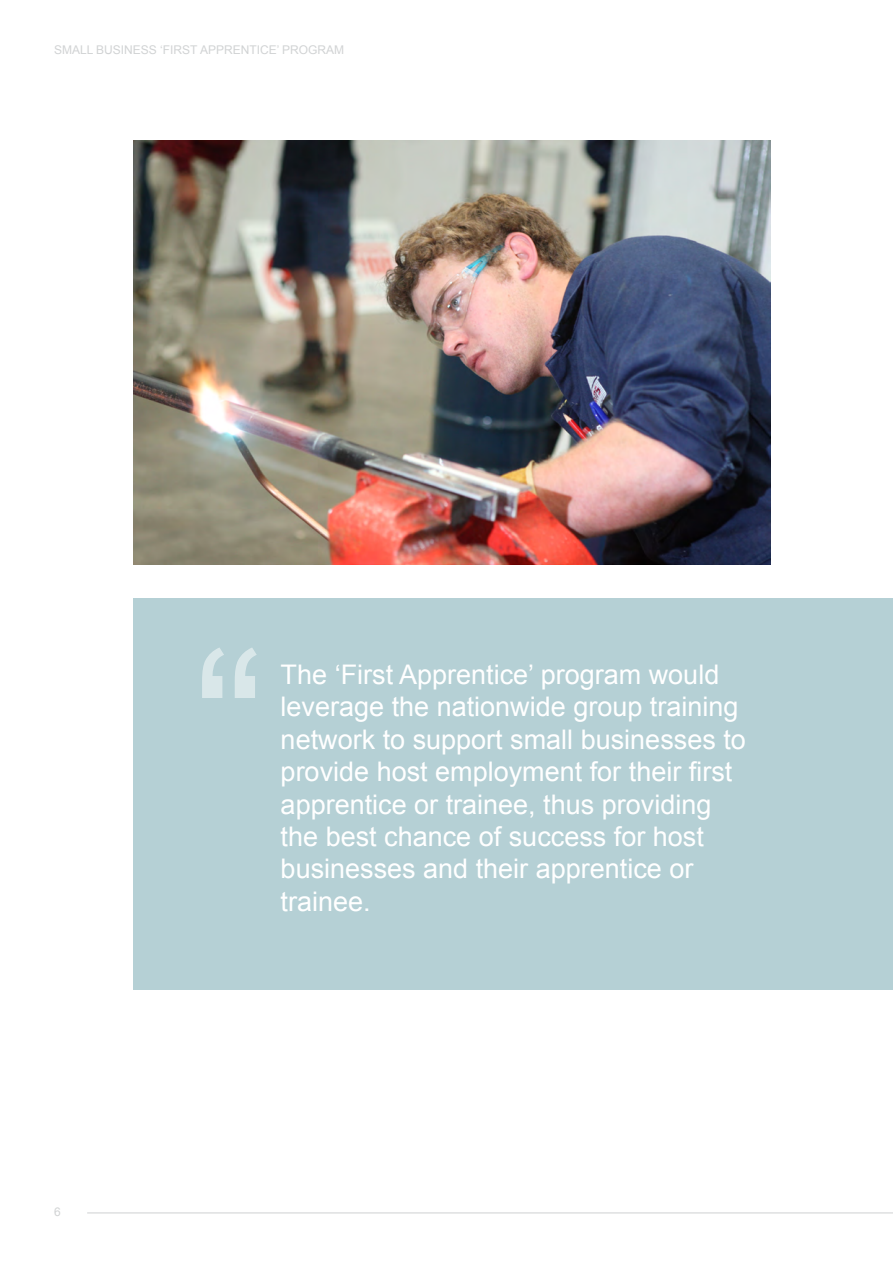
<style>
.page{position:relative;width:893px;height:1268px;background:#fff}
.page>*{position:absolute;margin:0;border:0;box-sizing:border-box;transform-origin:0 0}
.t1{font:215.7px "Arial";color:#fff}
.t2{font:27px/32.4px "Arial";color:#fff}
.t3{font:12px "Arial";color:#d1d3d4}
</style>
<div class="page">
<hr style="left:87px;top:1212px;width:806px;height:1px;background:#d1d3d4">
<div style="left:134px;top:598px;width:759px;height:391px;background:#b5d0d5"></div>
<img style="left:134px;top:140px;width:636px;height:425px">
<p class="t3" style="left:54px;top:42px;width:292px">SMALL BUSINESS ‘FIRST APPRENTICE’ PROGRAM</p>
<p class="t3" style="left:54px;top:1203px;width:8px">6</p>
<h1 class="t1" style="left:193px;top:587px;width:73px">“</h1>
<p class="t2" style="left:281px;top:658px;width:467px">The ‘First Apprentice’ program would leverage the nationwide group training network to support small businesses to provide host employment for their first apprentice or trainee, thus providing the best chance of success for host businesses and their apprentice or trainee.</p>
</div>
